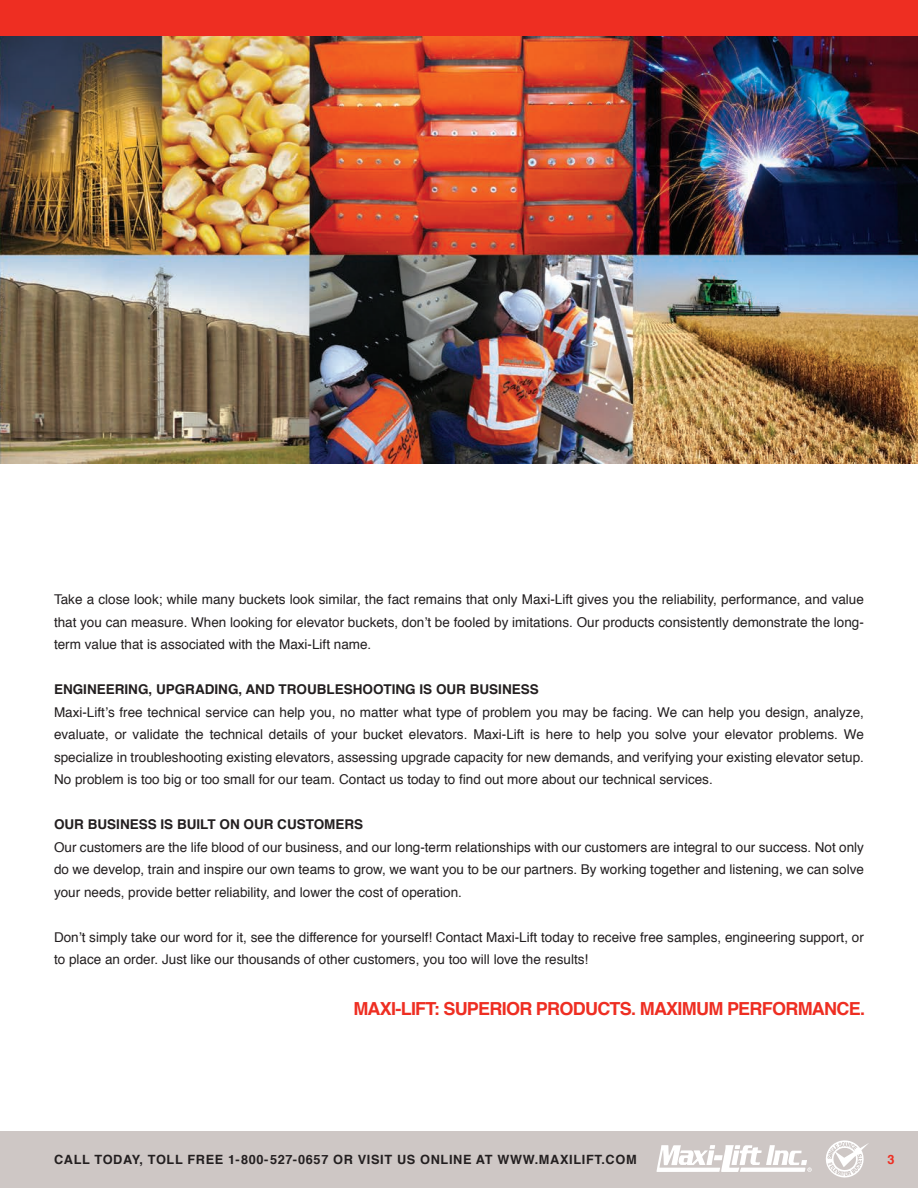
<style>
.page{position:relative;width:918px;height:1188px;background:#fff}
.page>*{position:absolute;margin:0;border:0;box-sizing:border-box;transform-origin:0 0}
.t1{font:700 18px "Helvetica";letter-spacing:-.04em;color:#ee2e22}
.t2{font:13.5px/22.5px "Helvetica";color:#231f20;text-align:justify}
.t3{font:700 13.5px "Helvetica";color:#231f20}
.t4{font:700 12.75px "Helvetica";letter-spacing:.05em;color:#231f20}
.t5{font:700 12.75px "Helvetica";color:#ee2e22}
</style>
<div class="page">
<img style="left:0;top:35px;width:918px;height:429px">
<div style="left:0;top:0;width:918px;height:35px;background:#ee2e22"></div>
<div style="left:0;top:1132px;width:918px;height:56px;background:#cec7c5"></div>
<svg style="left:656px;top:1145px;width:156px;height:27px"></svg>
<svg style="left:826px;top:1140px;width:43px;height:38px"></svg>
<p class="t2" style="left:54px;top:589px;width:811px">Take a close look; while many buckets look similar, the fact remains that only Maxi-Lift gives you the reliability, performance, and value that you can measure. When looking for elevator buckets, don’t be fooled by imitations. Our products consistently demonstrate the long&shy;term value that is associated with the Maxi-Lift name.</p>
<p class="t3" style="left:54px;top:678px;width:486px">ENGINEERING, UPGRADING, AND TROUBLESHOOTING IS OUR BUSINESS</p>
<p class="t2" style="left:54px;top:701px;width:811px">Maxi-Lift’s free technical service can help you, no matter what type of problem you may be facing. We can help you design, analyze, evaluate, or validate the technical details of your bucket elevators. Maxi-Lift is here to help you solve your elevator problems. We specialize in troubleshooting existing elevators, assessing upgrade capacity for new demands, and verifying your existing elevator setup.<br>No problem is too big or too small for our team. Contact us today to find out more about our technical services.</p>
<p class="t3" style="left:54px;top:813px;width:311px">OUR BUSINESS IS BUILT ON OUR CUSTOMERS</p>
<p class="t2" style="left:54px;top:836px;width:811px">Our customers are the life blood of our business, and our long-term relationships with our customers are integral to our success. Not only do we develop, train and inspire our own teams to grow, we want you to be our partners. By working together and listening, we can solve your needs, provide better reliability, and lower the cost of operation.</p>
<p class="t2" style="left:54px;top:926px;width:811px">Don’t simply take our word for it, see the difference for yourself! Contact Maxi-Lift today to receive free samples, engineering support, or to place an order. Just like our thousands of other customers, you too will love the results!</p>
<h1 class="t1" style="left:353px;top:994px;width:513px">MAXI-LIFT: SUPERIOR PRODUCTS. MAXIMUM PERFORMANCE.</h1>
<p class="t4" style="left:54px;top:1149px;width:584px">CALL TODAY, TOLL FREE 1-800-527-0657 OR VISIT US ONLINE AT WWW.MAXILIFT.COM</p>
<p class="t5" style="left:887px;top:1149px;width:9px">3</p>
</div>
